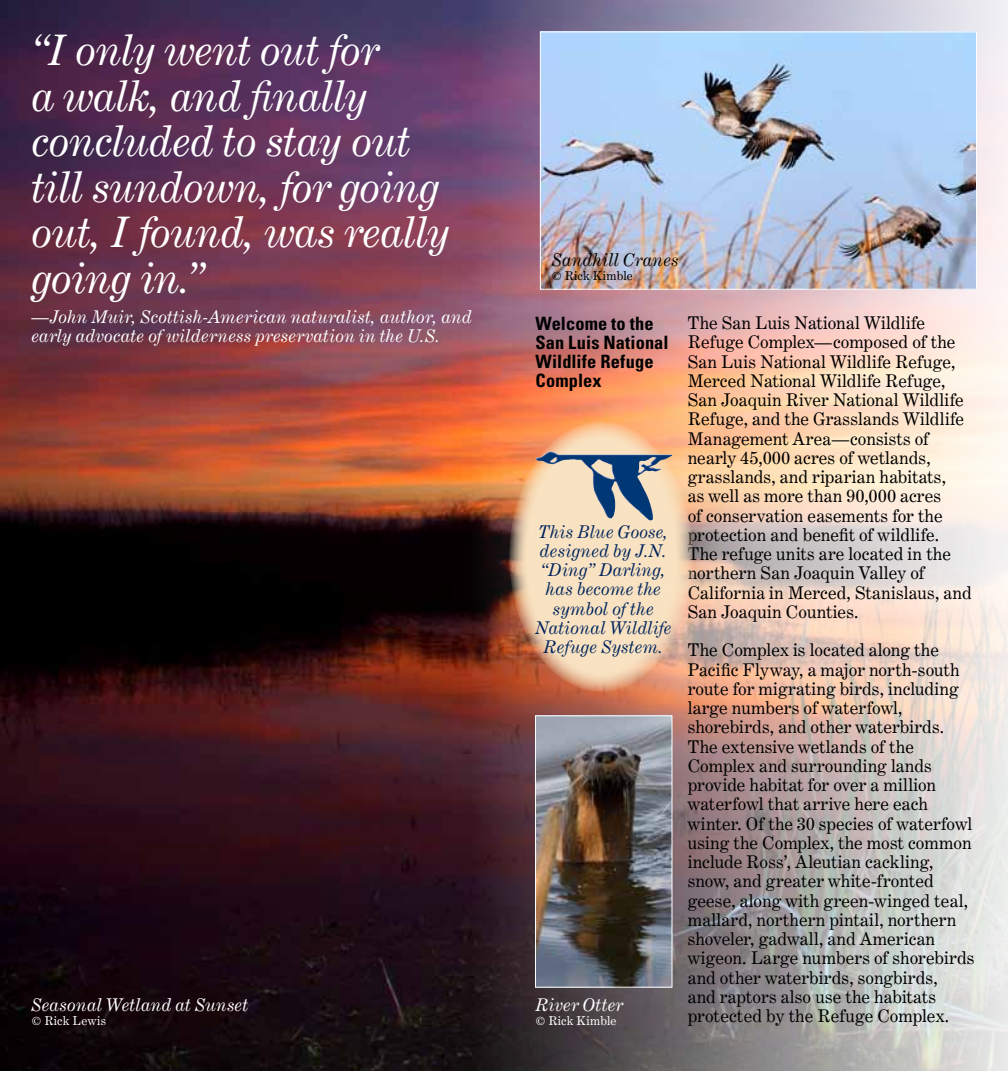
<style>
.page{position:relative;width:1008px;height:1071px;background:#fff}
.page>*{position:absolute;margin:0;border:0;box-sizing:border-box;transform-origin:0 0}
.t1{font:italic 42px/45.5px "Century Expanded BT";letter-spacing:-.01em;color:#fff}
.t2{font:700 condensed 18.38px/19.2px "Univers";letter-spacing:.005em;color:#000}
.t3{font:17.5px/19.2px "Century Expanded BT";letter-spacing:.01em;color:#000}
.t4{font:italic 17.5px/19.2px "Century Expanded BT";letter-spacing:.01em;color:#fff}
.t5{font:italic 17.5px/19.2px "Century Expanded BT";letter-spacing:.01em;color:#00245d;text-align:center}
.t6{font:italic 17.5px "Century Expanded BT";letter-spacing:.01em;color:#000}
.t7{font:12.25px "Century Expanded BT";letter-spacing:.02em;color:#fff}
.t8{font:12.25px "Century Expanded BT";letter-spacing:.015em;color:#000}
</style>
<div class="page">
<img style="left:0;top:0;width:1008px;height:1071px">
<img style="left:537px;top:717px;width:133px;height:269px">
<div style="left:535px;top:715px;width:137px;height:273px;border:1px solid #fff"></div>
<img style="left:542px;top:34px;width:433px;height:254px">
<div style="left:540px;top:32px;width:437px;height:258px;border:1px solid #fff"></div>
<svg style="left:509px;top:421px;width:184px;height:271px;background:#f1d5b3"></svg>
<img style="left:536px;top:451px;width:118px;height:70px">
<h1 class="t1" style="left:32px;top:27px;width:420px">“I only went out for<br>a walk, and finally concluded to stay out till sundown, for going out, I found, was really going in.”</h1>
<p class="t4" style="left:32px;top:306px;width:442px">—John Muir, Scottish-American naturalist, author, and early advocate of wilderness preservation in the U.S.</p>
<p class="t3" style="left:688px;top:313px;width:285px">The San Luis National Wildlife Refuge Complex—composed of the San Luis National Wildlife Refuge, Merced National Wildlife Refuge, San Joaquin River National Wildlife Refuge, and the Grasslands Wildlife Management Area—consists of nearly 45,000 acres of wetlands, grasslands, and riparian habitats,<br>as well as more than 90,000 acres<br>of conservation easements for the protection and benefit of wildlife.<br>The refuge units are located in the northern San Joaquin Valley of California in Merced, Stanislaus, and San Joaquin Counties.</p>
<p class="t3" style="left:688px;top:640px;width:288px">The Complex is located along the Pacific Flyway, a major north-south route for migrating birds, including large numbers of waterfowl, shorebirds, and other waterbirds.<br>The extensive wetlands of the Complex and surrounding lands provide habitat for over a million waterfowl that arrive here each winter. Of the 30 species of waterfowl using the Complex, the most common include Ross’, Aleutian cackling, snow, and greater white-fronted geese, along with green-winged teal, mallard, northern pintail, northern shoveler, gadwall, and American wigeon. Large numbers of shorebirds and other waterbirds, songbirds,<br>and raptors also use the habitats protected by the Refuge Complex.</p>
<p class="t6" style="left:552px;top:249px;width:128px">Sandhill Cranes</p>
<p class="t8" style="left:552px;top:268px;width:83px">© Rick Kimble</p>
<p class="t2" style="left:536px;top:313px;width:135px">Welcome to the<br>San Luis National<br>Wildlife Refuge<br>Complex</p>
<p class="t5" style="left:535px;top:522px;width:138px">This Blue Goose, designed by J.N. “Ding” Darling, has become the symbol of the<br>National Wildlife<br>Refuge System.</p>
<p class="t4" style="left:536px;top:995px;width:89px">River Otter</p>
<p class="t7" style="left:536px;top:1013px;width:83px">© Rick Kimble</p>
<p class="t4" style="left:32px;top:995px;width:218px">Seasonal Wetland at Sunset</p>
<p class="t7" style="left:32px;top:1013px;width:76px">© Rick Lewis</p>
</div>
